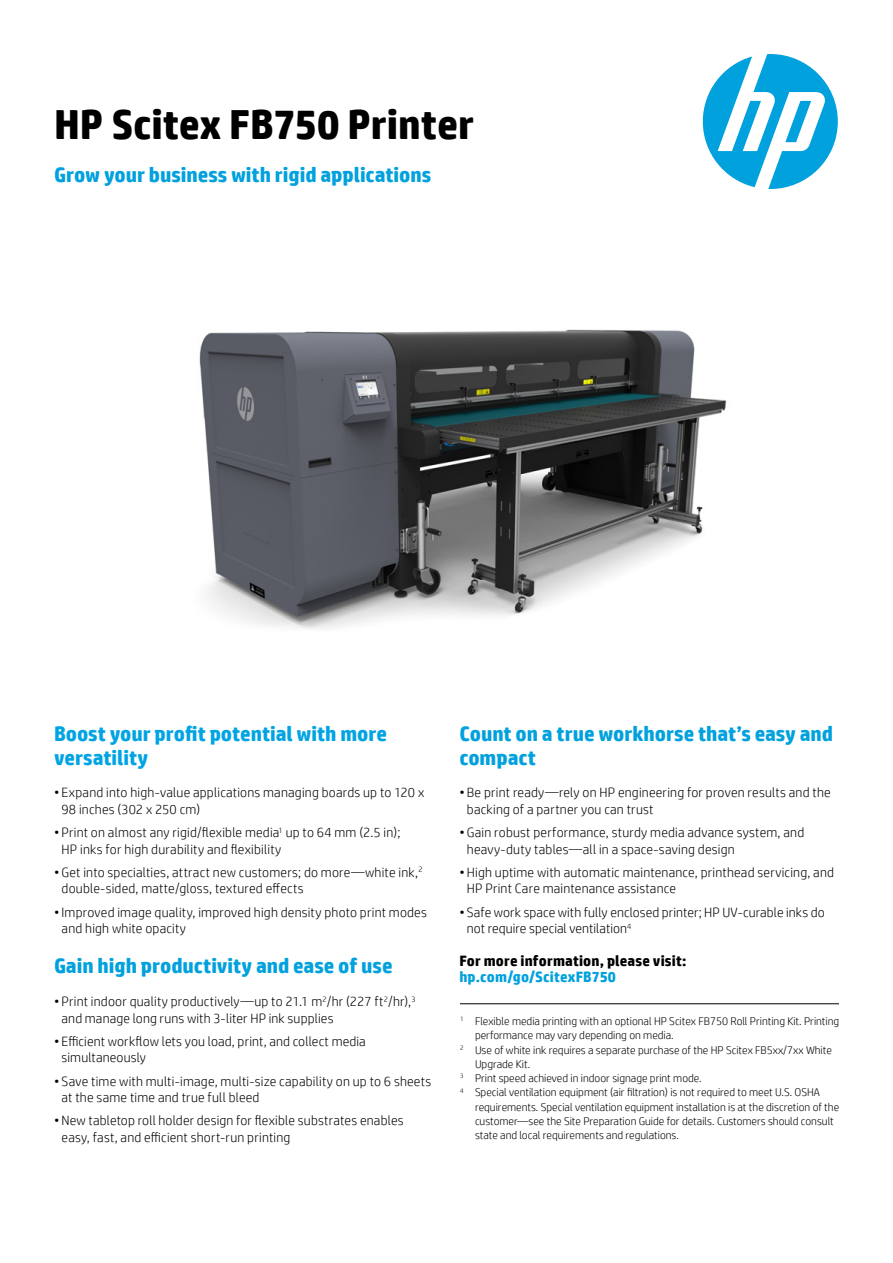
<style>
.page{position:relative;width:893px;height:1263px;background:#fff}
.page>*{position:absolute;margin:0;border:0;box-sizing:border-box;transform-origin:0 0}
.t1{font:700 42px "HP Simplified";color:#000}
.t2{font:700 21px/24px "HP Simplified";letter-spacing:-.005em;color:#00a1dd}
.t3{font:700 21px/24px "HP Simplified";letter-spacing:-.005em;color:#00a4e3}
.t4{font:700 15px "HP Simplified";letter-spacing:.01em;color:#000}
.t5{font:700 15px "HP Simplified";letter-spacing:.01em;color:#00a1dd}
.t6{font:300 13.5px/16.5px "HP Simplified";letter-spacing:.015em;color:#000}
.t7{font:300 11.25px "HP Simplified";color:#000}
</style>
<div class="page">
<img style="left:199px;top:329px;width:528px;height:300px">
<svg style="left:703px;top:54px;width:135px;height:135px"></svg>
<hr style="left:460px;top:1003px;width:379px;height:1px;background:#000">
<h1 class="t1" style="left:54px;top:99px;width:422px">HP Scitex FB750 Printer</h1>
<h2 class="t2" style="left:54px;top:162px;width:379px">Grow your business with rigid applications</h2>
<h2 class="t3" style="left:54px;top:721px;width:334px">Boost your profit potential with more versatility</h2>
<p class="t6" style="left:62px;top:784px;width:364px;text-indent:-8px">• Expand into high-value applications managing boards up to 120 x<br>98 inches (302 x 250 cm)</p>
<p class="t6" style="left:62px;top:824px;width:340px;text-indent:-8px">• Print on almost any rigid/flexible media<sup>1</sup> up to 64 mm (2.5 in);<br>HP inks for high durability and flexibility</p>
<p class="t6" style="left:62px;top:864px;width:363px;text-indent:-8px">• Get into specialties, attract new customers; do more—white ink,<sup>2 </sup>double-sided, matte/gloss, textured effects</p>
<p class="t6" style="left:62px;top:903px;width:367px;text-indent:-8px">•Improved image quality, improved high density photo print modes and high white opacity</p>
<h2 class="t2" style="left:54px;top:954px;width:340px">Gain high productivity and ease of use</h2>
<p class="t6" style="left:62px;top:993px;width:356px;text-indent:-8px">• Print indoor quality productively—up to 21.1 m<sup>2</sup>/hr (227 ft<sup>2</sup>/hr),<sup>3 </sup>and manage long runs with 3-liter HP ink supplies</p>
<p class="t6" style="left:62px;top:1033px;width:306px;text-indent:-8px">• Efficient workflow lets you load, print, and collect media simultaneously</p>
<p class="t6" style="left:62px;top:1072px;width:371px;text-indent:-8px">• Save time with multi-image, multi-size capability on up to 6 sheets at the same time and true full bleed</p>
<p class="t6" style="left:62px;top:1112px;width:344px;text-indent:-8px">• New tabletop roll holder design for flexible substrates enables easy, fast, and efficient short-run printing</p>
<h2 class="t2" style="left:459px;top:721px;width:375px">Count on a true workhorse that’s easy and compact</h2>
<p class="t6" style="left:467px;top:784px;width:365px;text-indent:-8px">• Be print ready—rely on HP engineering for proven results and the backing of a partner you can trust</p>
<p class="t6" style="left:467px;top:824px;width:339px;text-indent:-8px">• Gain robust performance, sturdy media advance system, and heavy-duty tables—all in a space-saving design</p>
<p class="t6" style="left:467px;top:864px;width:369px;text-indent:-8px">• High uptime with automatic maintenance, printhead servicing, and<br>HP Print Care maintenance assistance</p>
<p class="t6" style="left:467px;top:903px;width:359px;text-indent:-8px">• Safe work space with fully enclosed printer; HP UV-curable inks do not require special ventilation<sup>4</sup></p>
<p class="t4" style="left:459px;top:952px;width:229px">For more information, please visit:</p>
<p class="t5" style="left:459px;top:968px;width:158px">hp.com/go/ScitexFB750</p>
<p class="t7" style="left:460px;top:1015px;width:381px"><sup>1</sup> Flexible media printing with an optional HP Scitex FB750 Roll Printing Kit. Printing</p>
<p class="t7" style="left:475px;top:1029px;width:200px">performance may vary depending on media.</p>
<p class="t7" style="left:460px;top:1043px;width:373px"><sup>2</sup> Use of white ink requires a separate purchase of the HP Scitex FB5xx/7xx White</p>
<p class="t7" style="left:475px;top:1058px;width:57px">Upgrade Kit.</p>
<p class="t7" style="left:460px;top:1072px;width:243px"><sup>3</sup> Print speed achieved in indoor signage print mode.</p>
<p class="t7" style="left:460px;top:1086px;width:361px"><sup>4</sup> Special ventilation equipment (air filtration) is not required to meet U.S. OSHA</p>
<p class="t7" style="left:475px;top:1100px;width:366px">requirements. Special ventilation equipment installation is at the discretion of the</p>
<p class="t7" style="left:475px;top:1115px;width:360px">customer—see the Site Preparation Guide for details. Customers should consult</p>
<p class="t7" style="left:475px;top:1129px;width:206px">state and local requirements and regulations.</p>
</div>
